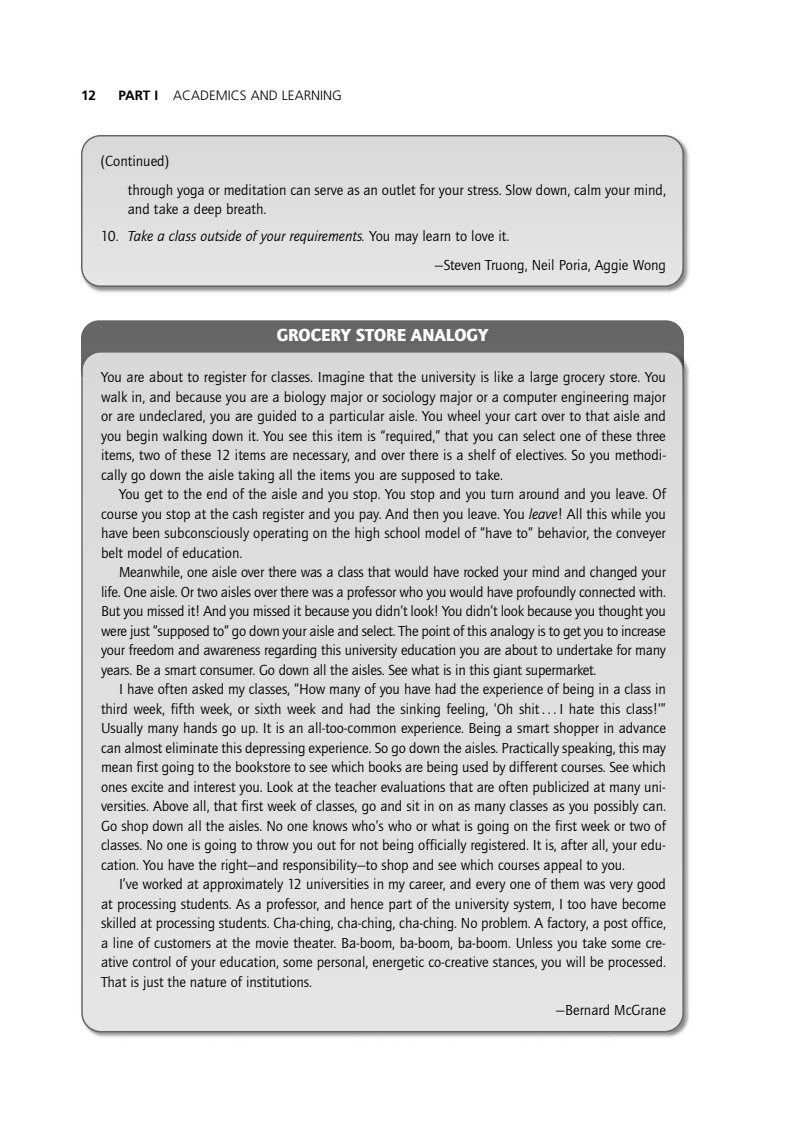
<style>
.page{position:relative;width:810px;height:1134px;background:#fff}
.page>*{position:absolute;margin:0;border:0;box-sizing:border-box;transform-origin:0 0}
.t1{font:900 18px "Quay Sans EF";color:#fff}
.t2{font:15px/28.5px "Quay Sans EF";letter-spacing:-.005em;color:#000}
.t3{font:300 13.5px "Frutiger";color:#000}
.t4{font:700 13.5px "Frutiger";color:#000}
.s1{font-weight:700}
.s2{font-style:italic}
</style>
<div class="page">
<div style="left:81px;top:320px;width:603px;height:68px;background:#666;border-radius:18px"></div>
<div style="left:81px;top:352px;width:603px;height:680px;background:#dfdfdf"></div>
<img style="left:89px;top:144px;width:601px;height:149px">
<div style="left:81px;top:135px;width:603px;height:152px;background:#dfdfdf"></div>
<p class="t4" style="left:81px;top:90px;width:17px">12</p>
<p class="t3" style="left:119px;top:90px;width:225px"><span class="s1">PART I</span> ACADEMICS AND LEARNING</p>
<p class="t2" style="left:128px;top:148px;width:540px;text-indent:-27px">(Continued)<br>through yoga or meditation can serve as an outlet for your stress. Slow down, calm your mind,</p>
<p class="t2" style="left:128px;top:196px;width:140px">and take a deep breath.</p>
<p class="t2" style="left:434px;top:223px;width:233px;text-indent:-334px">10. <span class="s2">Take a class outside of your requirements.</span> You may learn to love it.<br>—Steven Truong, Neil Poria, Aggie Wong</p>
<p class="t1" style="left:277px;top:328px;width:213px">GROCERY STORE ANALOGY</p>
<p class="t2" style="left:101px;top:364px;width:566px">You are about to register for classes. Imagine that the university is like a large grocery store. You</p>
<p class="t2" style="left:101px;top:384px;width:566px">walk in, and because you are a biology major or sociology major or a computer engineering major</p>
<p class="t2" style="left:101px;top:403px;width:566px">or are undeclared, you are guided to a particular aisle. You wheel your cart over to that aisle and</p>
<p class="t2" style="left:101px;top:423px;width:566px">you begin walking down it. You see this item is “required,” that you can select one of these three</p>
<p class="t2" style="left:101px;top:442px;width:567px">items, two of these 12 items are necessary, and over there is a shelf of electives. So you methodi-</p>
<p class="t2" style="left:101px;top:462px;width:403px">cally go down the aisle taking all the items you are supposed to take.</p>
<p class="t2" style="left:119px;top:481px;width:548px">You get to the end of the aisle and you stop. You stop and you turn around and you leave. Of</p>
<p class="t2" style="left:101px;top:501px;width:566px">course you stop at the cash register and you pay. And then you leave. You <span class="s2">leave</span>! All this while you</p>
<p class="t2" style="left:101px;top:520px;width:566px">have been subconsciously operating on the high school model of “have to” behavior, the conveyer</p>
<p class="t2" style="left:101px;top:540px;width:143px">belt model of education.</p>
<p class="t2" style="left:119px;top:559px;width:548px">Meanwhile, one aisle over there was a class that would have rocked your mind and changed your</p>
<p class="t2" style="left:101px;top:579px;width:566px">life. One aisle. Or two aisles over there was a professor who you would have profoundly connected with.</p>
<p class="t2" style="left:101px;top:598px;width:566px">But you missed it! And you missed it because you didn’t look! You didn’t look because you thought you</p>
<p class="t2" style="left:101px;top:618px;width:566px">were just “supposed to” go down your aisle and select. The point of this analogy is to get you to increase</p>
<p class="t2" style="left:101px;top:637px;width:566px">your freedom and awareness regarding this university education you are about to undertake for many</p>
<p class="t2" style="left:101px;top:657px;width:497px">years. Be a smart consumer. Go down all the aisles. See what is in this giant supermarket.</p>
<p class="t2" style="left:119px;top:676px;width:548px">I have often asked my classes, “How many of you have had the experience of being in a class in</p>
<p class="t2" style="left:101px;top:696px;width:566px">third week, fifth week, or sixth week and had the sinking feeling, ‘Oh shit . . . I hate this class!’”</p>
<p class="t2" style="left:101px;top:715px;width:566px">Usually many hands go up. It is an all-too-common experience. Being a smart shopper in advance</p>
<p class="t2" style="left:101px;top:735px;width:566px">can almost eliminate this depressing experience. So go down the aisles. Practically speaking, this may</p>
<p class="t2" style="left:101px;top:754px;width:566px">mean first going to the bookstore to see which books are being used by different courses. See which</p>
<p class="t2" style="left:101px;top:774px;width:566px">ones excite and interest you. Look at the teacher evaluations that are often publicized at many uni-</p>
<p class="t2" style="left:101px;top:793px;width:566px">versities. Above all, that first week of classes, go and sit in on as many classes as you possibly can.</p>
<p class="t2" style="left:101px;top:813px;width:566px">Go shop down all the aisles. No one knows who’s who or what is going on the first week or two of</p>
<p class="t2" style="left:101px;top:832px;width:566px">classes. No one is going to throw you out for not being officially registered. It is, after all, your edu-</p>
<p class="t2" style="left:101px;top:852px;width:526px">cation. You have the right—and responsibility—to shop and see which courses appeal to you.</p>
<p class="t2" style="left:119px;top:871px;width:548px">I’ve worked at approximately 12 universities in my career, and every one of them was very good</p>
<p class="t2" style="left:101px;top:891px;width:566px">at processing students. As a professor, and hence part of the university system, I too have become</p>
<p class="t2" style="left:101px;top:910px;width:566px">skilled at processing students. Cha-ching, cha-ching, cha-ching. No problem. A factory, a post office,</p>
<p class="t2" style="left:101px;top:930px;width:566px">a line of customers at the movie theater. Ba-boom, ba-boom, ba-boom. Unless you take some cre-</p>
<p class="t2" style="left:101px;top:949px;width:566px">ative control of your education, some personal, energetic co-creative stances, you will be processed.</p>
<p class="t2" style="left:101px;top:969px;width:213px">That is just the nature of institutions.</p>
<p class="t2" style="left:556px;top:997px;width:112px">—Bernard McGrane</p>
</div>
